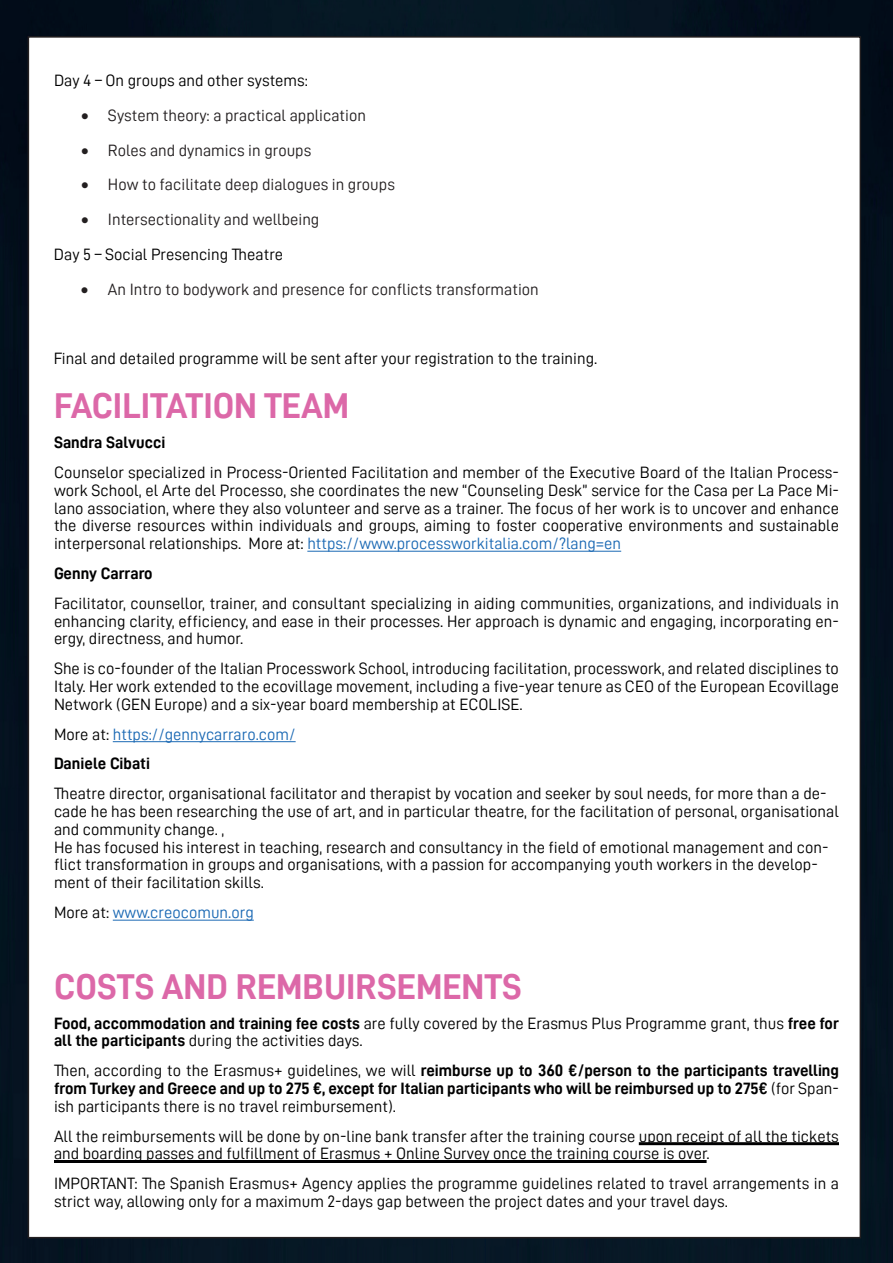
<style>
.page{position:relative;width:893px;height:1263px;background:#04121f}
.page>*{position:absolute;margin:0;border:0;box-sizing:border-box;transform-origin:0 0}
.t1{font:36px "D DIN Bold";color:#dc68a8}
.t2{font:16.5px/17.9px "D DIN";color:#000001}
.t3{font:16.5px/17.9px "D DIN Bold";color:#000001}
.t4{font:16.5px/34.8px "D DIN";color:#231f20}
.t5{font:16.5px "D DIN";color:#1b69b4}
.s1{color:#000001}
.s2{color:#1b69b4}
.s3{font-family:"D DIN Bold"}
.s4{font-family:"D DIN"}
</style>
<div class="page">
<div style="left:28px;top:37px;width:832px;height:1200px;background:#fff"></div>
<hr style="left:307px;top:551px;width:314px;height:1px;background:#1b69b4">
<hr style="left:113px;top:741px;width:183px;height:1px;background:#1b69b4">
<hr style="left:113px;top:920px;width:141px;height:1px;background:#1b69b4">
<hr style="left:639px;top:1142px;width:200px;height:3px;background:#000001">
<hr style="left:54px;top:1160px;width:653px;height:3px;background:#000001">
<p class="t2" style="left:54px;top:71px;width:256px">Day 4 – On groups and other systems:</p>
<p class="t4" style="left:81px;top:97px;width:287px">• System theory: a practical application</p>
<p class="t4" style="left:81px;top:132px;width:232px">• Roles and dynamics in groups</p>
<p class="t4" style="left:81px;top:167px;width:315px">• How to facilitate deep dialogues in groups</p>
<p class="t4" style="left:54px;top:202px;width:267px;text-indent:27px">• Intersectionality and wellbeing<br><span class="s1">Day 5 – Social Presencing Theatre</span></p>
<p class="t4" style="left:81px;top:271px;width:459px">• An Intro to bodywork and presence for conflicts transformation</p>
<p class="t2" style="left:54px;top:350px;width:545px">Final and detailed programme will be sent after your registration to the training.</p>
<h1 class="t1" style="left:54px;top:386px;width:297px">FACILITATION TEAM</h1>
<p class="t3" style="left:54px;top:433px;width:113px">Sandra Salvucci</p>
<p class="t2" style="left:54px;top:463px;width:786px;text-align:justify">Counselor specialized in Process-Oriented Facilitation and member of the Executive Board of the Italian Process&shy;work School, el Arte del Processo, she coordinates the new “Counseling Desk” service for the Casa per La Pace Mi&shy;lano association, where they also volunteer and serve as a trainer. The focus of her work is to uncover and enhance the diverse resources within individuals and groups, aiming to foster cooperative environments and sustainable interpersonal relationships. More at: <span class="s2">https://www.processworkitalia.com/?lang=en</span></p>
<p class="t3" style="left:54px;top:564px;width:100px">Genny Carraro</p>
<p class="t2" style="left:54px;top:594px;width:786px;text-align:justify">Facilitator, counsellor, trainer, and consultant specializing in aiding communities, organizations, and individuals in enhancing clarity, efficiency, and ease in their processes. Her approach is dynamic and engaging, incorporating en&shy;ergy, directness, and humor.</p>
<p class="t2" style="left:54px;top:659px;width:786px;text-align:justify">She is co-founder of the Italian Processwork School, introducing facilitation, processwork, and related disciplines to Italy. Her work extended to the ecovillage movement, including a five-year tenure as CEO of the European Ecovillage Network (GEN Europe) and a six-year board membership at ECOLISE.</p>
<p class="t5" style="left:54px;top:725px;width:243px"><span class="s1">More at:</span> https://gennycarraro.com/</p>
<p class="t3" style="left:54px;top:754px;width:97px">Daniele Cibati</p>
<p class="t2" style="left:54px;top:784px;width:786px">Theatre director, organisational facilitator and therapist by vocation and seeker by soul needs, for more than a de&shy;cade he has been researching the use of art, and in particular theatre, for the facilitation of personal, organisational and community change. ,<br>He has focused his interest in teaching, research and consultancy in the field of emotional management and con&shy;flict transformation in groups and organisations, with a passion for accompanying youth workers in the develop&shy;ment of their facilitation skills.</p>
<p class="t5" style="left:54px;top:903px;width:201px"><span class="s1">More at:</span> www.creocomun.org</p>
<h1 class="t1" style="left:54px;top:966px;width:469px">COSTS AND REMBUIRSEMENTS</h1>
<p class="t2" style="left:54px;top:1014px;width:786px"><span class="s3">Food, accommodation and training fee costs</span> are fully covered by the Erasmus Plus Programme grant, thus <span class="s3">free for all the participants</span> during the activities days.</p>
<p class="t3" style="left:54px;top:1061px;width:786px"><span class="s4">Then, according to the Erasmus+ guidelines, we will</span> reimburse up to 360 €/person to the participants travelling from Turkey and Greece and up to 275 €, except for Italian participants who will be reimbursed up to 275€ <span class="s4">(for Span-</span></p>
<p class="t2" style="left:54px;top:1091px;width:786px;line-height:29.8px">ish participants there is no travel reimbursement).<br>All the reimbursements will be done by on-line bank transfer after the training course upon receipt of all the tickets</p>
<p class="t2" style="left:54px;top:1138px;width:786px;line-height:29.8px">and boarding passes and fulfillment of Erasmus + Online Survey once the training course is over.<br>IMPORTANT: The Spanish Erasmus+ Agency applies the programme guidelines related to travel arrangements in a</p>
<p class="t2" style="left:54px;top:1192px;width:675px">strict way, allowing only for a maximum 2-days gap between the project dates and your travel days.</p>
</div>
